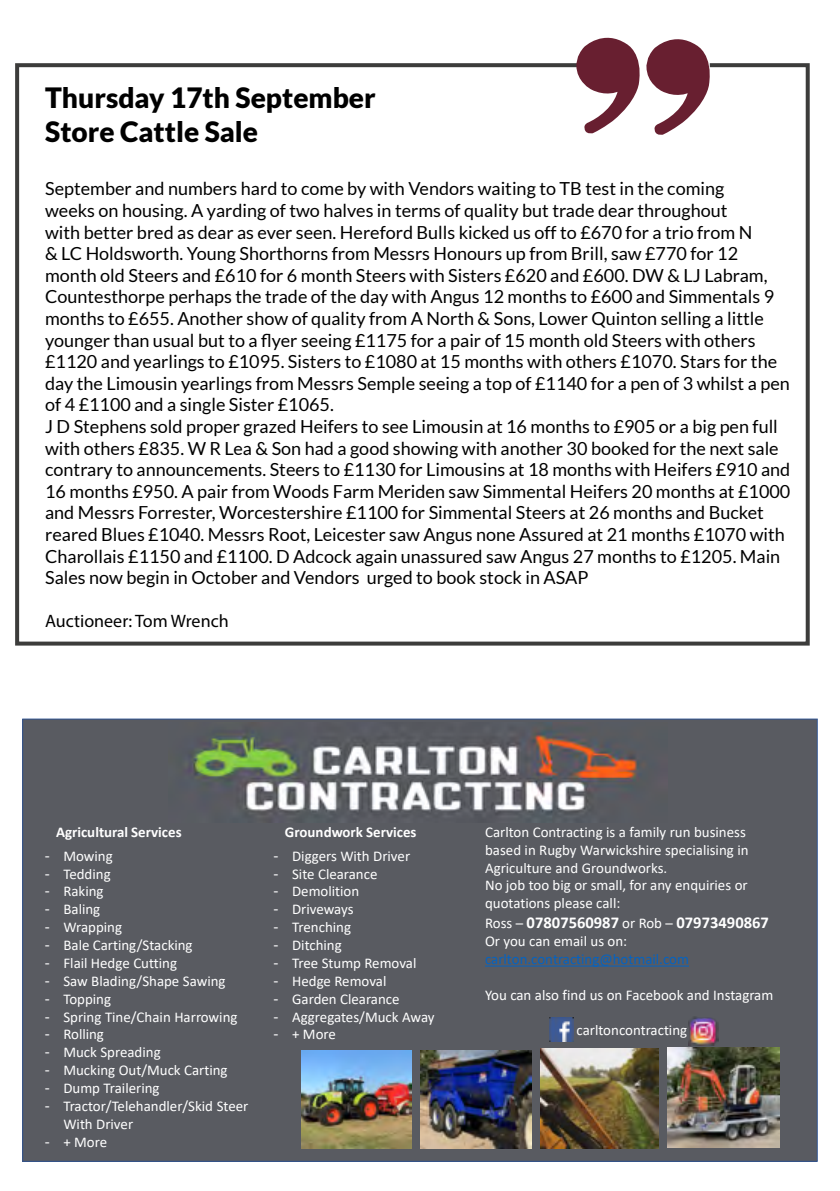
<style>
.page{position:relative;width:840px;height:1191px;background:#fff}
.page>*{position:absolute;margin:0;border:0;box-sizing:border-box;transform-origin:0 0}
.t1{font:900 28px/33.6px "Lato";color:#000}
.t2{font:18px/21.6px "Lato";color:#000}
.t3{font:18px "Myriad Pro";color:#000}
.t4{font:700 16.6px "Calibri";color:#fff}
.t5{font:15px "Calibri";color:#fff}
.t6{font:700 15px "Calibri";color:#fff}
.t7{font:14.8px/17.8px "Calibri";color:#fff}
.t8{font:14.8px "Calibri";color:#0563c1}
.s1{font-size:16.4px}
.s2{font-weight:400;font-size:14.8px}
</style>
<div class="page">
<div style="left:23px;top:719px;width:793px;height:442px;background:#595b61"></div>
<img style="left:188px;top:730px;width:456px;height:87px">
<svg style="left:485px;top:965px;width:203px;height:1px"></svg>
<img style="left:549px;top:1017px;width:24px;height:24px">
<img style="left:688px;top:1016px;width:30px;height:29px">
<img style="left:540px;top:1048px;width:118px;height:100px">
<img style="left:301px;top:1050px;width:110px;height:98px">
<img style="left:420px;top:1050px;width:111px;height:98px">
<img style="left:667px;top:1047px;width:112px;height:100px">
<svg style="left:15px;top:63px;width:795px;height:583px"></svg>
<svg style="left:575px;top:37px;width:138px;height:99px"></svg>
<h1 class="t1" style="left:45px;top:80px;width:332px">Thursday 17th September<br>Store Cattle Sale</h1>
<p class="t2" style="left:45px;top:178px;width:746px">September and numbers hard to come by with Vendors waiting to TB test in the coming<br>weeks on housing. A yarding of two halves in terms of quality but trade dear throughout<br>with better bred as dear as ever seen. Hereford Bulls kicked us off to £670 for a trio from N<br>&amp; LC Holdsworth. Young Shorthorns from Messrs Honours up from Brill, saw £770 for 12 month old Steers and £610 for 6 month Steers with Sisters £620 and £600. DW &amp; LJ Labram, Countesthorpe perhaps the trade of the day with Angus 12 months to £600 and Simmentals 9 months to £655. Another show of quality from A North &amp; Sons, Lower Quinton selling a little younger than usual but to a flyer seeing £1175 for a pair of 15 month old Steers with others £1120 and yearlings to £1095. Sisters to £1080 at 15 months with others £1070. Stars for the day the Limousin yearlings from Messrs Semple seeing a top of £1140 for a pen of 3 whilst a pen of 4 £1100 and a single Sister £1065.<br>J D Stephens sold proper grazed Heifers to see Limousin at 16 months to £905 or a big pen full with others £835. W R Lea &amp; Son had a good showing with another 30 booked for the next sale contrary to announcements. Steers to £1130 for Limousins at 18 months with Heifers £910 and 16 months £950. A pair from Woods Farm Meriden saw Simmental Heifers 20 months at £1000 and Messrs Forrester, Worcestershire £1100 for Simmental Steers at 26 months and Bucket reared Blues £1040. Messrs Root, Leicester saw Angus none Assured at 21 months £1070 with Charollais £1150 and £1100. D Adcock again unassured saw Angus 27 months to £1205. Main Sales now begin in October and Vendors urged to book stock in ASAP</p>
<p class="t3" style="left:45px;top:610px;width:185px">Auctioneer: Tom Wrench</p>
<p class="t6" style="left:56px;top:821px;width:127px">Agricultural Services</p>
<p class="t6" style="left:285px;top:821px;width:133px">Groundwork Services</p>
<p class="t5" style="left:45px;top:845px;width:69px"><span class="s1">-</span> Mowing</p>
<p class="t7" style="left:45px;top:864px;width:67px"><span class="s1">-</span> Tedding</p>
<p class="t7" style="left:45px;top:882px;width:60px"><span class="s1">-</span> Raking</p>
<p class="t7" style="left:45px;top:900px;width:57px"><span class="s1">-</span> Baling</p>
<p class="t7" style="left:45px;top:918px;width:79px"><span class="s1">-</span> Wrapping</p>
<p class="t7" style="left:45px;top:935px;width:149px"><span class="s1">-</span> Bale Carting/Stacking</p>
<p class="t7" style="left:45px;top:953px;width:134px"><span class="s1">-</span> Flail Hedge Cutting</p>
<p class="t7" style="left:45px;top:971px;width:182px"><span class="s1">-</span> Saw Blading/Shape Sawing</p>
<p class="t7" style="left:45px;top:989px;width:68px"><span class="s1">-</span> Topping</p>
<p class="t5" style="left:45px;top:1006px;width:194px"><span class="s1">-</span> Spring Tine/Chain Harrowing</p>
<p class="t7" style="left:45px;top:1025px;width:61px"><span class="s1">-</span> Rolling</p>
<p class="t7" style="left:45px;top:1043px;width:117px"><span class="s1">-</span> Muck Spreading</p>
<p class="t7" style="left:45px;top:1061px;width:184px"><span class="s1">-</span> Mucking Out/Muck Carting</p>
<p class="t7" style="left:45px;top:1078px;width:116px"><span class="s1">-</span> Dump Trailering</p>
<p class="t7" style="left:63px;top:1096px;width:186px;text-indent:-19px"><span class="s1">-</span> Tractor/Telehandler/Skid Steer<br>With Driver</p>
<p class="t7" style="left:45px;top:1132px;width:64px"><span class="s1">-</span> + More</p>
<p class="t5" style="left:273px;top:845px;width:138px"><span class="s1">-</span> Diggers With Driver</p>
<p class="t7" style="left:273px;top:864px;width:105px"><span class="s1">-</span> Site Clearance</p>
<p class="t7" style="left:273px;top:882px;width:87px"><span class="s1">-</span> Demolition</p>
<p class="t7" style="left:273px;top:900px;width:82px"><span class="s1">-</span> Driveways</p>
<p class="t7" style="left:273px;top:918px;width:79px"><span class="s1">-</span> Trenching</p>
<p class="t7" style="left:273px;top:935px;width:70px"><span class="s1">-</span> Ditching</p>
<p class="t7" style="left:273px;top:953px;width:144px"><span class="s1">-</span> Tree Stump Removal</p>
<p class="t7" style="left:273px;top:971px;width:114px"><span class="s1">-</span> Hedge Removal</p>
<p class="t7" style="left:273px;top:989px;width:128px"><span class="s1">-</span> Garden Clearance</p>
<p class="t5" style="left:273px;top:1006px;width:163px"><span class="s1">-</span> Aggregates/Muck Away</p>
<p class="t7" style="left:273px;top:1025px;width:64px"><span class="s1">-</span> + More</p>
<p class="t5" style="left:485px;top:821px;width:262px">Carlton Contracting is a family run business</p>
<p class="t7" style="left:485px;top:840px;width:265px">based in Rugby Warwickshire specialising in Agriculture and Groundworks.<br>No job too big or small, for any enquiries or quotations please call:</p>
<p class="t4" style="left:485px;top:910px;width:285px"><span class="s2">Ross –</span> 07807560987 <span class="s2">or Rob –</span> 07973490867</p>
<p class="t7" style="left:485px;top:932px;width:143px">Or you can email us on:</p>
<p class="t8" style="left:485px;top:948px;width:205px">carlton.contracting@hotmail.com</p>
<p class="t5" style="left:485px;top:984px;width:289px">You can also find us on Facebook and Instagram</p>
<p class="t7" style="left:576px;top:1021px;width:112px">carltoncontracting</p>
</div>
